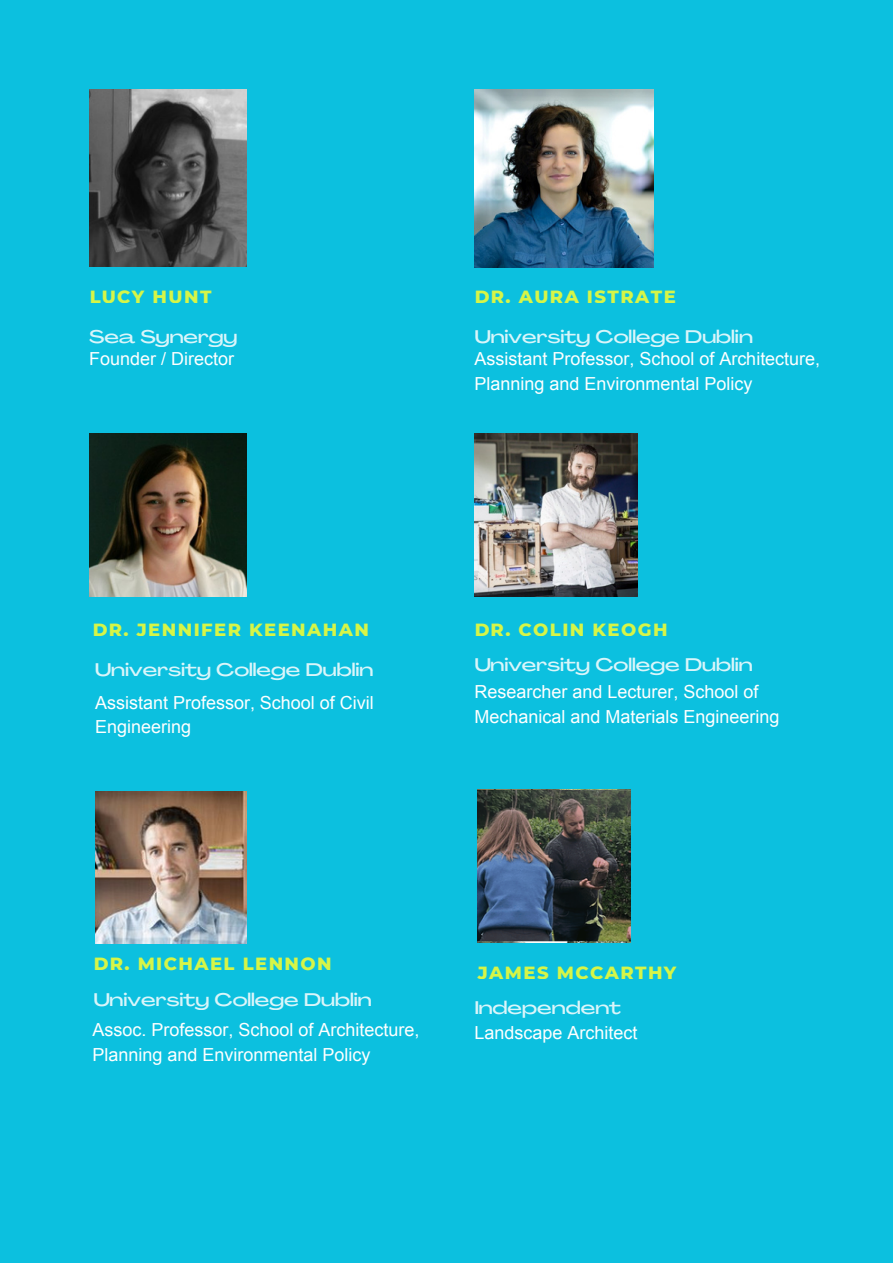
<style>
.page{position:relative;width:893px;height:1264px;background:#fff}
.page>*{position:absolute;margin:0;border:0;box-sizing:border-box;transform-origin:0 0}
.t1{font:18px/24.8px "Arial";color:#fff}
.t2{font:500 18px "Agrandir Grand";color:#fff}
.t3{font:800 18px "Montserrat";letter-spacing:.08em;color:#fbff2c}
</style>
<div class="page">
<div style="left:0;top:0;width:892px;height:1262px;background:#0cc0df"></div>
<img style="left:474px;top:89px;width:179px;height:179px">
<img style="left:89px;top:433px;width:158px;height:163px">
<img style="left:474px;top:433px;width:163px;height:163px">
<img style="left:89px;top:89px;width:158px;height:178px">
<img style="left:95px;top:791px;width:152px;height:152px">
<img style="left:478px;top:789px;width:152px;height:153px">
<p class="t3" style="left:89px;top:285px;width:124px">LUCY HUNT</p>
<p class="t2" style="left:89px;top:329px;width:150px">Sea Synergy</p>
<p class="t1" style="left:89px;top:346px;width:146px">Founder / Director</p>
<p class="t3" style="left:93px;top:618px;width:278px">DR. JENNIFER KEENAHAN</p>
<p class="t2" style="left:95px;top:662px;width:280px">University College Dublin</p>
<p class="t1" style="left:95px;top:690px;width:280px">Assistant Professor, School of Civil<br>Engineering</p>
<p class="t3" style="left:93px;top:952px;width:240px">DR. MICHAEL LENNON</p>
<p class="t3" style="left:474px;top:285px;width:203px">DR. AURA ISTRATE</p>
<p class="t2" style="left:474px;top:329px;width:280px">University College Dublin</p>
<p class="t1" style="left:474px;top:346px;width:347px">Assistant Professor, School of Architecture,<br>Planning and Environmental Policy</p>
<p class="t3" style="left:474px;top:618px;width:195px">DR. COLIN KEOGH</p>
<p class="t2" style="left:474px;top:658px;width:280px">University College Dublin</p>
<p class="t1" style="left:474px;top:679px;width:306px">Researcher and Lecturer, School of<br>Mechanical and Materials Engineering</p>
<p class="t3" style="left:478px;top:961px;width:200px">JAMES MCCARTHY</p>
<p class="t2" style="left:93px;top:992px;width:280px">University College Dublin</p>
<p class="t2" style="left:474px;top:1000px;width:148px">Independent</p>
<p class="t1" style="left:93px;top:1017px;width:328px">Assoc. Professor, School of Architecture,</p>
<p class="t1" style="left:474px;top:1020px;width:164px">Landscape Architect</p>
<p class="t1" style="left:93px;top:1042px;width:279px">Planning and Environmental Policy</p>
</div>
